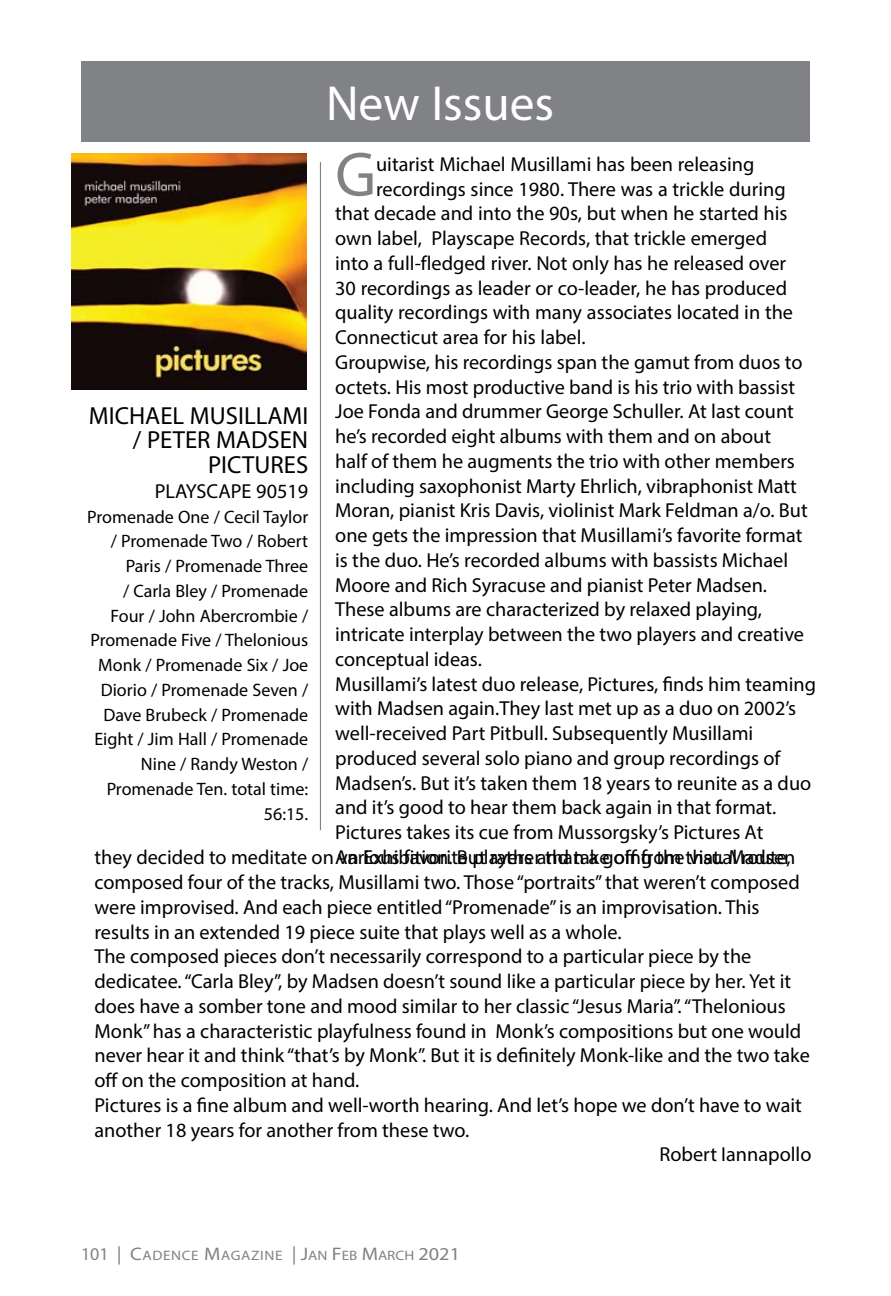
<style>
.page{position:relative;width:891px;height:1296px;background:#fff}
.page>*{position:absolute;margin:0;border:0;box-sizing:border-box;transform-origin:0 0}
.t1{font:63.23px "Myriad Pro";color:#808285}
.t2{font:49.5px "Myriad Pro";color:#fff}
.t3{font:24.75px/24.8px "Myriad Pro";color:#000;text-align:right}
.t4{font:20.25px "Myriad Pro";color:#000}
.t5{font:18px/24.8px "Myriad Pro";color:#000;text-align:right}
.t6{font:13.72px "Myriad Pro";letter-spacing:.04em;color:#808285;scale:1.11 1}
.s1{font-size:18px}
.s2{font-size:18.22px}
</style>
<div class="page">
<div style="left:81px;top:61px;width:729px;height:81px;background:#808285"></div>
<hr style="left:320px;top:162px;width:1px;height:668px;background:#808285">
<img style="left:72px;top:153px;width:234px;height:236px">
<h2 class="t2" style="left:326px;top:73px;width:230px">New Issues</h2>
<h1 class="t1" style="left:335px;top:136px;width:42px">G</h1>
<p class="t4" style="left:376px;top:152px;width:380px">uitarist Michael Musillami has been releasing</p>
<p class="t4" style="left:376px;top:176px;width:411px">recordings since 1980. There was a trickle during</p>
<p class="t4" style="left:335px;top:201px;width:454px">that decade and into the 90s, but when he started his</p>
<p class="t4" style="left:335px;top:226px;width:433px">own label, Playscape Records, that trickle emerged</p>
<p class="t4" style="left:335px;top:251px;width:453px">into a full-fledged river. Not only has he released over</p>
<p class="t4" style="left:335px;top:275px;width:453px">30 recordings as leader or co-leader, he has produced</p>
<p class="t4" style="left:335px;top:300px;width:459px">quality recordings with many associates located in the</p>
<p class="t4" style="left:335px;top:325px;width:252px">Connecticut area for his label.</p>
<p class="t4" style="left:335px;top:350px;width:469px">Groupwise, his recordings span the gamut from duos to</p>
<p class="t4" style="left:335px;top:374px;width:461px">octets. His most productive band is his trio with bassist</p>
<p class="t4" style="left:335px;top:399px;width:460px">Joe Fonda and drummer George Schuller. At last count</p>
<p class="t4" style="left:335px;top:424px;width:437px">he’s recorded eight albums with them and on about</p>
<p class="t4" style="left:335px;top:449px;width:461px">half of them he augments the trio with other members</p>
<p class="t4" style="left:335px;top:473px;width:463px">including saxophonist Marty Ehrlich, vibraphonist Matt</p>
<p class="t4" style="left:335px;top:498px;width:474px">Moran, pianist Kris Davis, violinist Mark Feldman a/o. But</p>
<p class="t4" style="left:335px;top:523px;width:469px">one gets the impression that Musillami’s favorite format</p>
<p class="t4" style="left:335px;top:548px;width:454px">is the duo. He’s recorded albums with bassists Michael</p>
<p class="t4" style="left:335px;top:572px;width:433px">Moore and Rich Syracuse and pianist Peter Madsen.</p>
<p class="t4" style="left:335px;top:597px;width:428px">These albums are characterized by relaxed playing,</p>
<p class="t4" style="left:335px;top:622px;width:470px">intricate interplay between the two players and creative</p>
<p class="t4" style="left:335px;top:647px;width:148px">conceptual ideas.</p>
<p class="t4" style="left:335px;top:671px;width:482px">Musillami’s latest duo release, Pictures, finds him teaming</p>
<p class="t4" style="left:335px;top:696px;width:462px">with Madsen again.They last met up as a duo on 2002’s</p>
<p class="t4" style="left:335px;top:721px;width:420px">well-received Part Pitbull. Subsequently Musillami</p>
<p class="t4" style="left:335px;top:746px;width:447px">produced several solo piano and group recordings of</p>
<p class="t4" style="left:335px;top:770px;width:478px">Madsen’s. But it’s taken them 18 years to reunite as a duo</p>
<p class="t4" style="left:335px;top:795px;width:443px">and it’s good to hear them back again in that format.</p>
<p class="t4" style="left:335px;top:820px;width:430px">Pictures takes its cue from Mussorgsky’s Pictures At</p>
<p class="t4" style="left:95px;top:845px;width:702px">they decided to meditate on various favorite players and take ff from that. Madsen</p>
<p class="t3" style="left:89px;top:403px;width:221px">MICHAEL MUSILLAMI / PETER MADSEN<br>PICTURES</p>
<p class="t4" style="left:155px;top:479px;width:155px">PLAYSCAPE 90519</p>
<p class="t5" style="left:87px;top:504px;width:222px">Promenade One / Cecil Taylor / Promenade Two / Robert<br>Paris / Promenade Three<br>/ Carla Bley / Promenade<br>Four / John Abercrombie /<br>Promenade Five / Thelonious<br>Monk / Promenade Six / Joe<br>Diorio / Promenade Seven /<br>Dave Brubeck / Promenade<br>Eight / Jim Hall / Promenade<br>Nine / Randy Weston /<br>Promenade Ten. total time:<br>56:15.</p>
<p class="t4" style="left:335px;top:845px;width:457px">An Exhibition. But rather than a going the visual route,</p>
<p class="t4" style="left:95px;top:870px;width:707px">composed four of the tracks, Musillami two. Those “portraits” that weren’t composed</p>
<p class="t4" style="left:95px;top:895px;width:666px">were improvised. And each piece entitled “Promenade” is an improvisation. This</p>
<p class="t4" style="left:95px;top:919px;width:529px">results in an extended 19 piece suite that plays well as a whole.</p>
<p class="t4" style="left:95px;top:944px;width:658px">The composed pieces don’t necessarily correspond to a particular piece by the</p>
<p class="t4" style="left:95px;top:969px;width:698px">dedicatee. “Carla Bley”, by Madsen doesn’t sound like a particular piece by her. Yet it</p>
<p class="t4" style="left:95px;top:994px;width:693px">does have a somber tone and mood similar to her classic “Jesus Maria”. “Thelonious</p>
<p class="t4" style="left:95px;top:1018px;width:708px">Monk” has a characteristic playfulness found in Monk’s compositions but one would</p>
<p class="t4" style="left:95px;top:1043px;width:717px">never hear it and think “that’s by Monk”. But it is definitely Monk-like and the two take</p>
<p class="t4" style="left:95px;top:1068px;width:267px">off on the composition at hand.</p>
<p class="t4" style="left:95px;top:1093px;width:709px">Pictures is a fine album and well-worth hearing. And let’s hope we don’t have to wait</p>
<p class="t4" style="left:95px;top:1117px;width:376px">another 18 years for another from these two.</p>
<p class="t4" style="left:659px;top:1142px;width:154px">Robert Iannapollo</p>
<p class="t6" style="left:81px;top:1247px;width:343px"><span class="s1">101</span> <span class="s2">|</span> <span class="s2">C</span>ADENCE <span class="s2">M</span>AGAZINE <span class="s2">| J</span>AN <span class="s2">F</span>EB <span class="s2">M</span>ARCH <span class="s2">2021</span></p>
</div>
